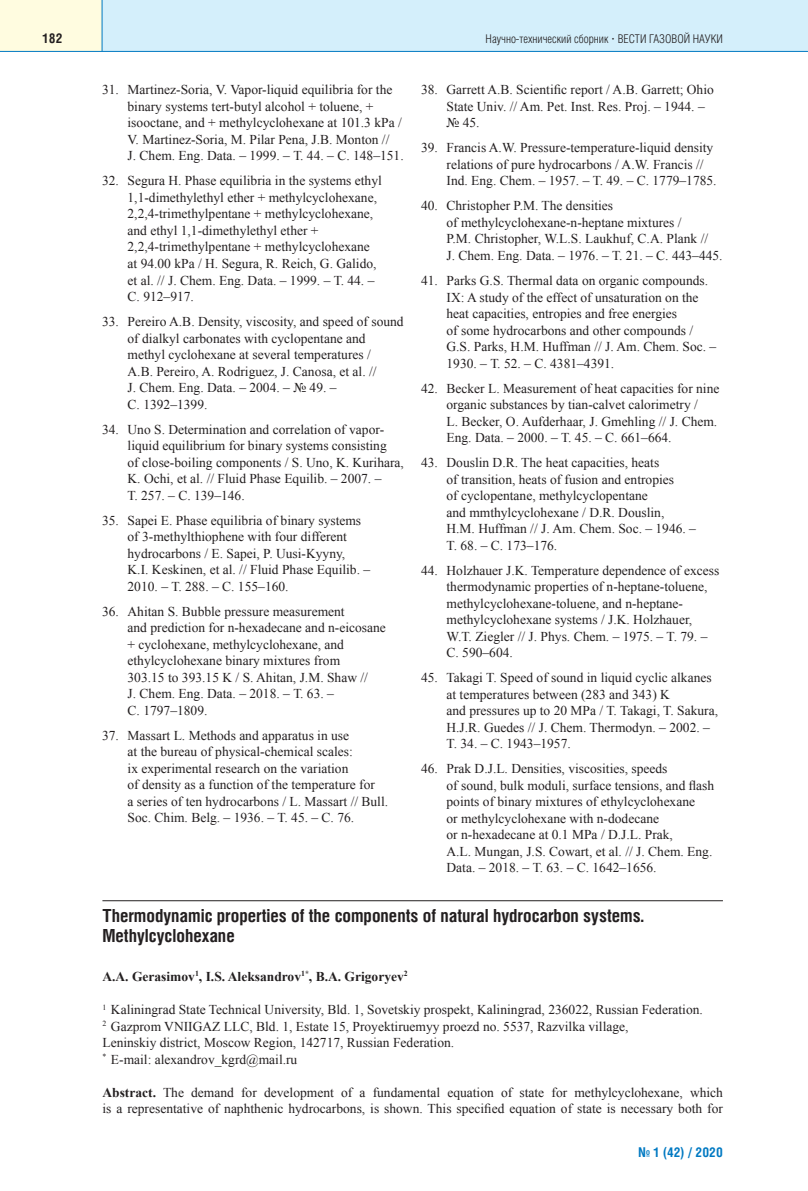
<style>
.page{position:relative;width:808px;height:1191px;background:#fff}
.page>*{position:absolute;margin:0;border:0;box-sizing:border-box;transform-origin:0 0}
.t1{font:700 18px/19.5px "Helios Cond";color:#231f20}
.t2{font:13.5px/16.5px "Times New Roman";color:#231f20}
.t3{font:700 13.5px "Times New Roman";color:#231f20}
.t4{font:700 13.5px "Helios Cond";color:#0079c2}
.t5{font:700 13.5px "Helios Cond";color:#231f20}
.t6{font:300 12px "Helios Cond";color:#231f20}
.s1{font-family:"Times New Roman";font-weight:700}
.s2{font-weight:700}
</style>
<div class="page">
<div style="left:102px;top:0;width:706px;height:51px;background:#d4effb"></div>
<div style="left:0;top:0;width:102px;height:51px;background:#fffce0"></div>
<hr style="left:0;top:51px;width:808px;height:1px;background:#0079c2">
<hr style="left:102px;top:0;width:1px;height:51px;background:#0079c2">
<hr style="left:102px;top:900px;width:621px;height:1px;background:#231f20">
<p class="t5" style="left:43px;top:33px;width:22px">182</p>
<p class="t6" style="left:486px;top:34px;width:239px">Научно-технический сборник <span class="s1">·</span> ВЕСТИ ГАЗОВОЙ НАУКИ</p>
<p class="t2" style="left:446px;top:82px;width:269px;text-indent:-26px">38. Garrett A.B. Scientific report / A.B. Garrett; Ohio<br>State Univ. // Am. Pet. Inst. Res. Proj. – 1944. – № 45.</p>
<p class="t2" style="left:446px;top:140px;width:272px;text-indent:-26px">39. Francis A.W. Pressure-temperature-liquid density relations of pure hydrocarbons / A.W. Francis //<br>Ind. Eng. Chem. – 1957. – Т. 49. – С. 1779–1785.</p>
<p class="t2" style="left:446px;top:198px;width:278px;text-indent:-26px">40. Christopher P.M. The densities<br>of methylcyclohexane-n-heptane mixtures /<br>P.M. Christopher, W.L.S. Laukhuf, C.A. Plank //<br>J. Chem. Eng. Data. – 1976. – Т. 21. – С. 443–445.</p>
<p class="t2" style="left:446px;top:272px;width:271px;text-indent:-26px">41. Parks G.S. Thermal data on organic compounds.<br>IX: A study of the effect of unsaturation on the heat capacities, entropies and free energies<br>of some hydrocarbons and other compounds / G.S. Parks, H.M. Huffman // J. Am. Chem. Soc. – 1930. – Т. 52. – С. 4381–4391.</p>
<p class="t2" style="left:446px;top:380px;width:274px;text-indent:-26px">42. Becker L. Measurement of heat capacities for nine organic substances by tian-calvet calorimetry /<br>L. Becker, O. Aufderhaar, J. Gmehling // J. Chem.<br>Eng. Data. – 2000. – Т. 45. – С. 661–664.</p>
<p class="t2" style="left:446px;top:454px;width:251px;text-indent:-26px">43. Douslin D.R. The heat capacities, heats<br>of transition, heats of fusion and entropies<br>of cyclopentane, methylcyclopentane<br>and mmthylcyclohexane / D.R. Douslin, H.M. Huffman // J. Am. Chem. Soc. – 1946. – T. 68. – C. 173–176.</p>
<p class="t2" style="left:446px;top:562px;width:274px;text-indent:-26px">44. Holzhauer J.K. Temperature dependence of excess thermodynamic properties of n-heptane-toluene, methylcyclohexane-toluene, and n-heptane&shy;methylcyclohexane systems / J.K. Holzhauer, W.T. Ziegler // J. Phys. Chem. – 1975. – T. 79. – C. 590–604.</p>
<p class="t2" style="left:446px;top:669px;width:273px;text-indent:-26px">45. Takagi T. Speed of sound in liquid cyclic alkanes at temperatures between (283 and 343) K<br>and pressures up to 20 MPa / T. Takagi, T. Sakura, H.J.R. Guedes // J. Chem. Thermodyn. – 2002. – T. 34. – C. 1943–1957.</p>
<p class="t2" style="left:446px;top:760px;width:269px;text-indent:-26px">46. Prak D.J.L. Densities, viscosities, speeds<br>of sound, bulk moduli, surface tensions, and flash points of binary mixtures of ethylcyclohexane<br>or methylcyclohexane with n-dodecane<br>or n-hexadecane at 0.1 MPa / D.J.L. Prak,<br>A.L. Mungan, J.S. Cowart, et al. // J. Chem. Eng.<br>Data. – 2018. – Т. 63. – С. 1642–1656.</p>
<h1 class="t1" style="left:102px;top:907px;width:543px">Thermodynamic properties of the components of natural hydrocarbon systems.<br>Methylcyclohexane</h1>
<p class="t3" style="left:102px;top:969px;width:307px">A.A. Gerasimov<sup>1</sup>, I.S. Aleksandrov<sup>1*</sup>, B.A. Grigoryev<sup>2</sup></p>
<p class="t2" style="left:102px;top:1001px;width:602px"><sup>1</sup> Kaliningrad State Technical University, Bld. 1, Sovetskiy prospekt, Kaliningrad, 236022, Russian Federation.<br><sup>2</sup> Gazprom VNIIGAZ LLC, Bld. 1, Estate 15, Proyektiruemyy proezd no. 5537, Razvilka village,<br>Leninskiy district, Moscow Region, 142717, Russian Federation.<br><sup>*</sup> E-mail: alexandrov_kgrd@mail.ru</p>
<p class="t2" style="left:102px;top:1084px;width:622px"><span class="s2">Abstract.</span> The demand for development of a fundamental equation of state for methylcyclohexane, which is a representative of naphthenic hydrocarbons, is shown. This specified equation of state is necessary both for</p>
<p class="t2" style="left:128px;top:82px;width:278px;text-indent:-26px">31. Martinez-Soria, V. Vapor-liquid equilibria for the binary systems tert-butyl alcohol + toluene, + isooctane, and + methylcyclohexane at 101.3 kPa / V. Martinez-Soria, M. Pilar Pena, J.B. Monton //<br>J. Chem. Eng. Data. – 1999. – Т. 44. – С. 148–151.</p>
<p class="t2" style="left:128px;top:173px;width:256px;text-indent:-26px">32. Segura H. Phase equilibria in the systems ethyl 1,1-dimethylethyl ether + methylcyclohexane, 2,2,4-trimethylpentane + methylcyclohexane, and ethyl 1,1-dimethylethyl ether + 2,2,4-trimethylpentane + methylcyclohexane at 94.00 kPa / H. Segura, R. Reich, G. Galido, et al. // J. Chem. Eng. Data. – 1999. – Т. 44. – С. 912–917.</p>
<p class="t2" style="left:128px;top:313px;width:278px;text-indent:-26px">33. Pereiro A.B. Density, viscosity, and speed of sound of dialkyl carbonates with cyclopentane and methyl cyclohexane at several temperatures /<br>A.B. Pereiro, A. Rodriguez, J. Canosa, et al. //<br>J. Chem. Eng. Data. – 2004. – № 49. –<br>С. 1392–1399.</p>
<p class="t2" style="left:128px;top:421px;width:278px;text-indent:-26px">34. Uno S. Determination and correlation of vapor&shy;liquid equilibrium for binary systems consisting<br>of close-boiling components / S. Uno, K. Kurihara, K. Ochi, et al. // Fluid Phase Equilib. – 2007. –<br>Т. 257. – С. 139–146.</p>
<p class="t2" style="left:128px;top:512px;width:244px;text-indent:-26px">35. Sapei E. Phase equilibria of binary systems of 3-methylthiophene with four different hydrocarbons / E. Sapei, P. Uusi-Kyyny,<br>K.I. Keskinen, et al. // Fluid Phase Equilib. – 2010. – Т. 288. – С. 155–160.</p>
<p class="t2" style="left:128px;top:603px;width:260px;text-indent:-26px">36. Ahitan S. Bubble pressure measurement<br>and prediction for n-hexadecane and n-eicosane + cyclohexane, methylcyclohexane, and ethylcyclohexane binary mixtures from<br>303.15 to 393.15 K / S. Ahitan, J.M. Shaw //<br>J. Chem. Eng. Data. – 2018. – Т. 63. –<br>С. 1797–1809.</p>
<p class="t2" style="left:128px;top:727px;width:262px;text-indent:-26px">37. Massart L. Methods and apparatus in use<br>at the bureau of physical-chemical scales:<br>ix experimental research on the variation<br>of density as a function of the temperature for<br>a series of ten hydrocarbons / L. Massart // Bull.<br>Soc. Chim. Belg. – 1936. – Т. 45. – С. 76.</p>
<p class="t4" style="left:639px;top:1147px;width:86px">№ 1 (42) / 2020</p>
</div>
